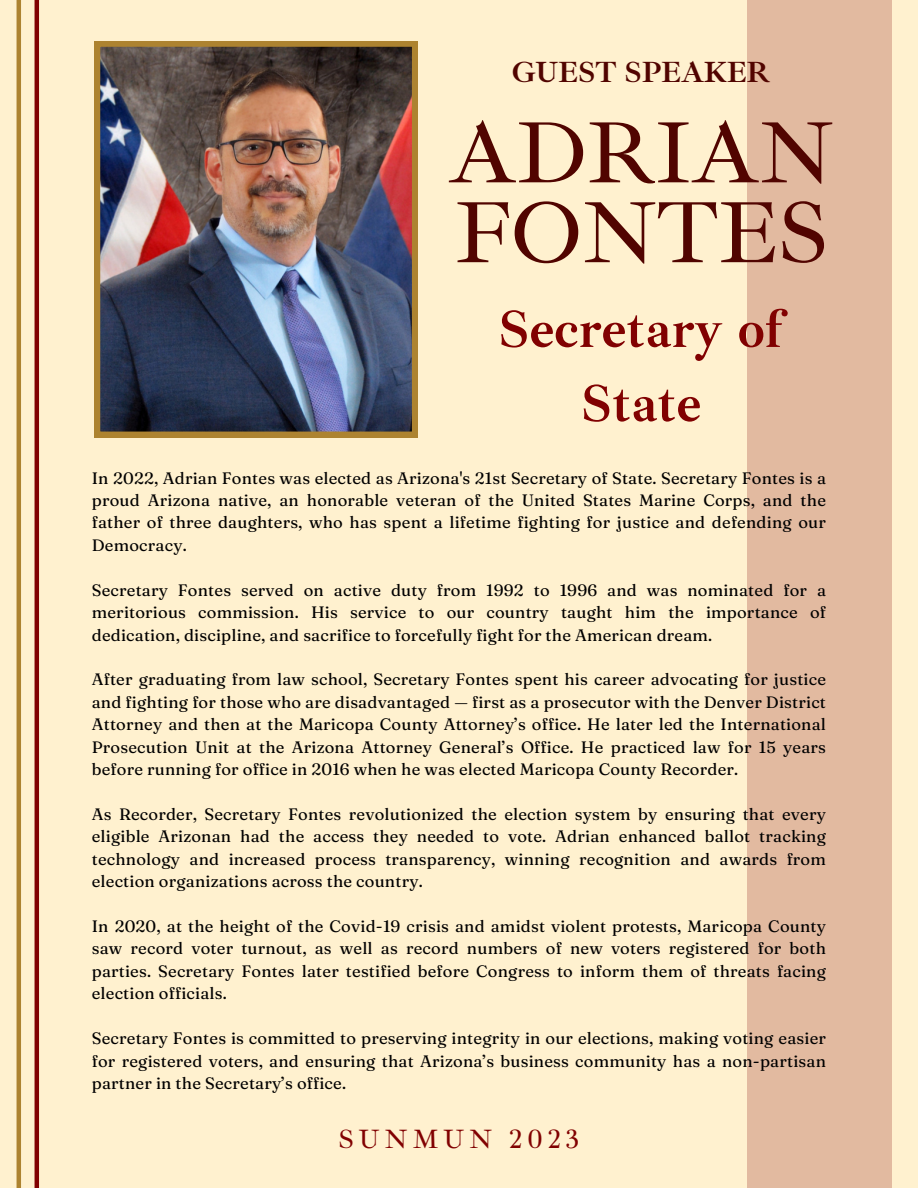
<style>
.page{position:relative;width:918px;height:1188px;background:#fff1cf}
.page>*{position:absolute;margin:0;border:0;box-sizing:border-box;transform-origin:0 0}
.t1{font:88.95px/79.8px "Ibarra Real Nova";letter-spacing:-.01em;color:#510400}
.t2{font:700 53.85px/74.2px "Ibarra Real Nova";color:#810101;text-align:center}
.t3{font:700 30px "Ibarra Real Nova";letter-spacing:-.01em;color:#510400}
.t4{font:27.15px "Ibarra Real Nova";letter-spacing:.17em;color:#810101}
.t5{font:16.5px/22.4px "Fraunces 9 pt";letter-spacing:.01em;color:#000;text-align:justify}
</style>
<div class="page">
<div style="left:747px;top:0;width:145px;height:1188px;background:#e2baa0"></div>
<hr style="left:17px;top:0;width:4px;height:1188px;background:#ad8330">
<img style="left:95px;top:41px;width:323px;height:396px">
<hr style="left:35px;top:0;width:4px;height:1188px;background:#810101">
<p class="t3" style="left:512px;top:54px;width:260px">GUEST SPEAKER</p>
<p class="t1" style="left:448px;top:114px;width:387px">ADRIAN<br>FONTES</p>
<p class="t2" style="left:498px;top:292px;width:287px">Secretary of<br>State</p>
<p class="t5" style="left:92px;top:466px;width:736px">In 2022, Adrian Fontes was elected as Arizona's 21st Secretary of State. Secretary Fontes is a proud Arizona native, an honorable veteran of the United States Marine Corps, and the father of three daughters, who has spent a lifetime fighting for justice and defending our Democracy.</p>
<p class="t5" style="left:92px;top:579px;width:736px">Secretary Fontes served on active duty from 1992 to 1996 and was nominated for a meritorious commission. His service to our country taught him the importance of dedication, discipline, and sacrifice to forcefully fight for the American dream.</p>
<p class="t5" style="left:92px;top:668px;width:736px">After graduating from law school, Secretary Fontes spent his career advocating for justice and fighting for those who are disadvantaged — first as a prosecutor with the Denver District Attorney and then at the Maricopa County Attorney’s office. He later led the International Prosecution Unit at the Arizona Attorney General’s Office. He practiced law for 15 years before running for office in 2016 when he was elected Maricopa County Recorder.</p>
<p class="t5" style="left:92px;top:803px;width:736px">As Recorder, Secretary Fontes revolutionized the election system by ensuring that every eligible Arizonan had the access they needed to vote. Adrian enhanced ballot tracking technology and increased process transparency, winning recognition and awards from election organizations across the country.</p>
<p class="t5" style="left:92px;top:915px;width:736px">In 2020, at the height of the Covid-19 crisis and amidst violent protests, Maricopa County saw record voter turnout, as well as record numbers of new voters registered for both parties. Secretary Fontes later testified before Congress to inform them of threats facing election officials.</p>
<p class="t5" style="left:92px;top:1027px;width:736px">Secretary Fontes is committed to preserving integrity in our elections, making voting easier for registered voters, and ensuring that Arizona’s business community has a non-partisan partner in the Secretary’s office.</p>
<p class="t4" style="left:338px;top:1122px;width:243px">SUNMUN 2023</p>
</div>
